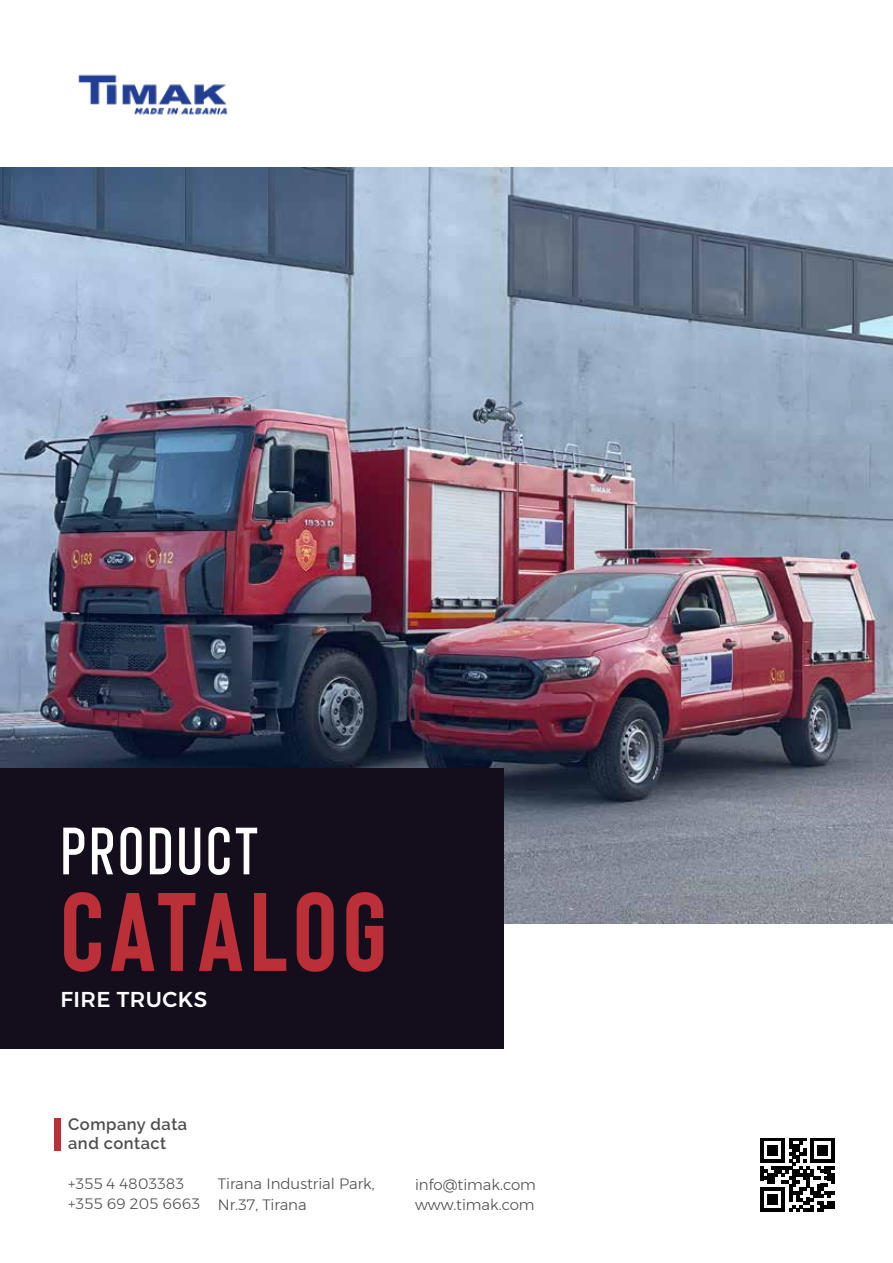
<style>
.page{position:relative;width:893px;height:1263px;background:#fff}
.page>*{position:absolute;margin:0;border:0;box-sizing:border-box;transform-origin:0 0}
.t1{font:700 111.3px "Bison";letter-spacing:.05em;color:#bb2f38}
.t2{font:600 66.75px "Bison";letter-spacing:.05em;color:#fff}
.t3{font:500 21.45px "Montserrat";letter-spacing:.02em;color:#fff}
.t4{font:600 16.5px/19.8px "Raleway";letter-spacing:.03em;color:#4d4e4e}
.t5{font:300 15px/20px "Montserrat";color:#4e4d4d}
</style>
<div class="page">
<img style="left:0;top:167px;width:893px;height:756px">
<div style="left:0;top:767px;width:503px;height:281px;background:#140d1b"></div>
<img style="left:78px;top:74px;width:150px;height:41px">
<div style="left:54px;top:1118px;width:7px;height:33px;background:#bb2f38"></div>
<svg style="left:760px;top:1138px;width:75px;height:74px"></svg>
<h2 class="t2" style="left:61px;top:816px;width:199px">PRODUCT</h2>
<h1 class="t1" style="left:61px;top:871px;width:328px">CATALOG</h1>
<h3 class="t3" style="left:61px;top:983px;width:148px">FIRE TRUCKS</h3>
<p class="t4" style="left:68px;top:1114px;width:121px">Company data and contact</p>
<p class="t5" style="left:68px;top:1173px;width:133px">+355 4 4803383 +355 69 205 6663</p>
<p class="t5" style="left:415px;top:1174px;width:122px">info@timak.com www.timak.com</p>
<p class="t5" style="left:218px;top:1173px;width:158px;line-height:21px">Tirana Industrial Park,<br>Nr.37, Tirana</p>
</div>
